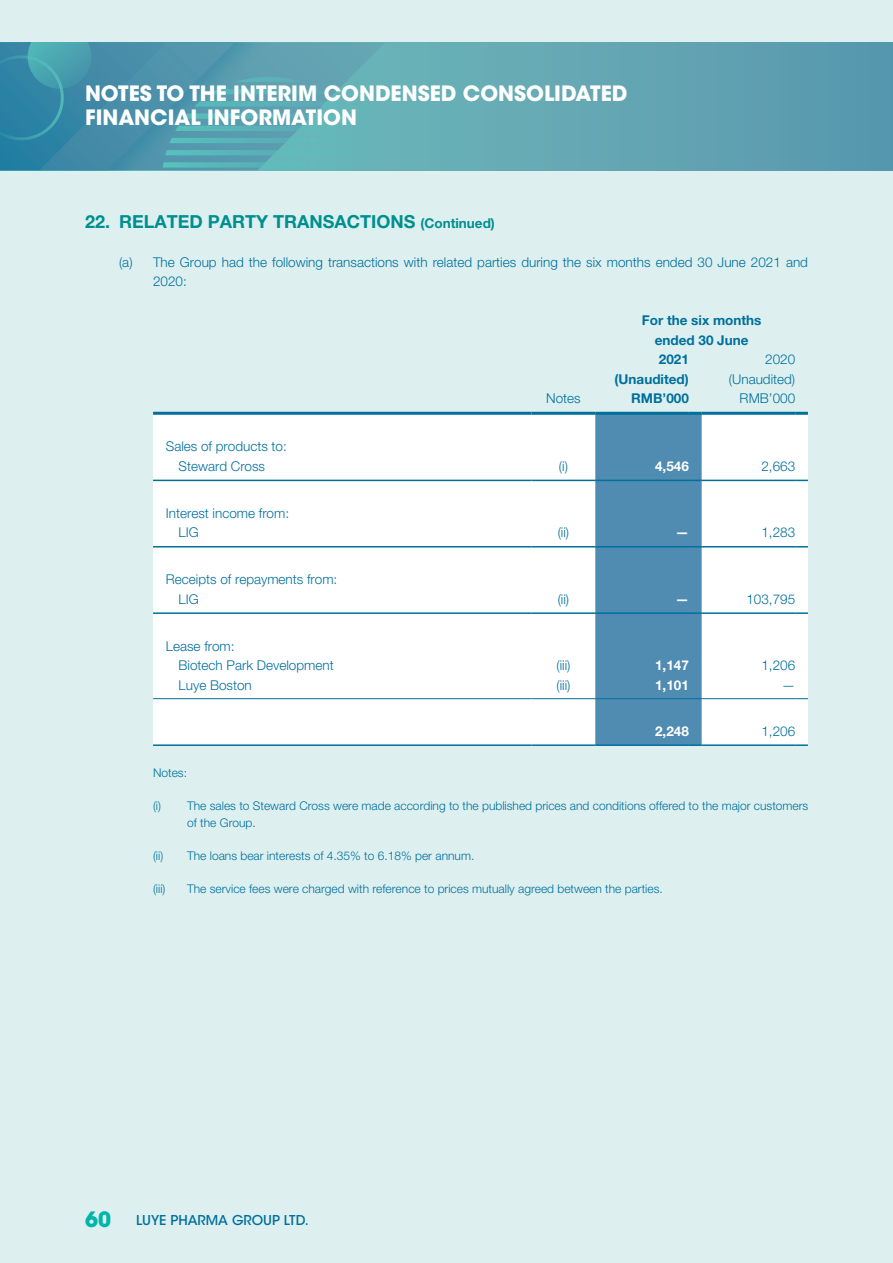
<style>
.page{position:relative;width:893px;height:1263px;background:#ddf0ef}
.page>*{position:absolute;margin:0;border:0;box-sizing:border-box;transform-origin:0 0}
.t1{font:700 21px/24px "ITC Avant Garde Std";color:#fff}
.t2{font:700 18px "Helvetica Neue LT Std";color:#008f8f}
.t3{font:300 13.5px/19.5px "Helvetica Neue LT Std";color:#006f9c}
.t4{font:700 13.5px "Helvetica Neue LT Std";color:#006f9c}
.t5{font:700 13.5px "Helvetica Neue LT Std";color:#fff}
.t6{font:500 13.5px "ITC Avant Garde Std";color:#006f9c}
.t7{font:300 12px/16.5px "Helvetica Neue LT Std";color:#006f9c}
.s1{font-size:13.5px}
.s2{font-weight:700;font-size:21px;color:#00b5ab}
</style>
<div class="page">
<div style="left:0;top:43px;width:893px;height:127px;background:#5b9caf"></div>
<div style="left:0;top:43px;width:695px;height:127px;background:#67abb5"></div>
<svg style="left:0;top:43px;width:351px;height:127px"></svg>
<div style="left:153px;top:415px;width:655px;height:329px;background:#fff"></div>
<hr style="left:153px;top:698px;width:378px;height:1px;background:#006f9c">
<hr style="left:531px;top:698px;width:64px;height:1px;background:#006f9c">
<hr style="left:702px;top:698px;width:93px;height:1px;background:#006f9c">
<svg style="left:795px;top:698px;width:13px;height:1px"></svg>
<hr style="left:153px;top:480px;width:378px;height:1px;background:#006f9c">
<hr style="left:531px;top:480px;width:64px;height:1px;background:#006f9c">
<hr style="left:702px;top:480px;width:93px;height:1px;background:#006f9c">
<svg style="left:795px;top:480px;width:13px;height:1px"></svg>
<hr style="left:153px;top:546px;width:378px;height:1px;background:#006f9c">
<hr style="left:531px;top:546px;width:64px;height:1px;background:#006f9c">
<hr style="left:702px;top:546px;width:93px;height:1px;background:#006f9c">
<svg style="left:795px;top:546px;width:13px;height:1px"></svg>
<hr style="left:153px;top:612px;width:378px;height:2px;background:#006f9c">
<hr style="left:531px;top:612px;width:64px;height:2px;background:#006f9c">
<hr style="left:702px;top:612px;width:93px;height:2px;background:#006f9c">
<svg style="left:795px;top:612px;width:13px;height:2px"></svg>
<hr style="left:153px;top:744px;width:378px;height:2px;background:#006f9c">
<hr style="left:531px;top:744px;width:64px;height:2px;background:#006f9c">
<hr style="left:702px;top:744px;width:93px;height:2px;background:#006f9c">
<svg style="left:795px;top:744px;width:13px;height:2px"></svg>
<hr style="left:153px;top:412px;width:378px;height:3px;background:#006f9c">
<hr style="left:531px;top:412px;width:64px;height:3px;background:#006f9c">
<div style="left:595px;top:412px;width:107px;height:334px;background:#508cb1"></div>
<hr style="left:702px;top:412px;width:93px;height:3px;background:#006f9c">
<svg style="left:795px;top:412px;width:13px;height:3px"></svg>
<h1 class="t1" style="left:85px;top:81px;width:544px">NOTES TO THE INTERIM CONDENSED CONSOLIDATED<br>FINANCIAL INFORMATION</h1>
<h2 class="t2" style="left:85px;top:210px;width:411px">22. RELATED PARTY TRANSACTIONS <span class="s1">(Continued)</span></h2>
<p class="t3" style="left:153px;top:252px;width:656px;text-indent:-34px">(a) The Group had the following transactions with related parties during the six months ended 30 June 2021 and<br>2020:</p>
<p class="t4" style="left:642px;top:312px;width:121px">For the six months</p>
<p class="t4" style="left:655px;top:331px;width:95px">ended 30 June</p>
<p class="t4" style="left:659px;top:351px;width:32px">2021</p>
<p class="t3" style="left:765px;top:349px;width:32px">2020</p>
<p class="t4" style="left:615px;top:370px;width:76px">(Unaudited)</p>
<p class="t3" style="left:729px;top:369px;width:68px">(Unaudited)</p>
<p class="t3" style="left:546px;top:388px;width:36px">Notes</p>
<p class="t4" style="left:631px;top:390px;width:59px">RMB’000</p>
<p class="t3" style="left:740px;top:388px;width:57px">RMB’000</p>
<p class="t3" style="left:179px;top:437px;width:110px;text-indent:-13px">Sales of products to:<br>Steward Cross</p>
<p class="t3" style="left:559px;top:456px;width:11px">(i)</p>
<p class="t5" style="left:655px;top:458px;width:35px">4,546</p>
<p class="t3" style="left:761px;top:456px;width:35px">2,663</p>
<p class="t3" style="left:179px;top:503px;width:112px;text-indent:-13px">Interest income from:<br>LIG</p>
<p class="t3" style="left:179px;top:569px;width:160px;text-indent:-13px">Receipts of repayments from:<br>LIG</p>
<p class="t3" style="left:179px;top:636px;width:157px;text-indent:-13px">Lease from:<br>Biotech Park Development</p>
<p class="t3" style="left:558px;top:522px;width:13px">(ii)</p>
<p class="t5" style="left:675px;top:524px;width:15px">—</p>
<p class="t3" style="left:761px;top:522px;width:35px">1,283</p>
<p class="t3" style="left:558px;top:589px;width:13px">(ii)</p>
<p class="t5" style="left:675px;top:590px;width:15px">—</p>
<p class="t3" style="left:746px;top:589px;width:50px">103,795</p>
<p class="t3" style="left:556px;top:655px;width:15px">(iii)</p>
<p class="t5" style="left:655px;top:657px;width:35px">1,147</p>
<p class="t3" style="left:761px;top:655px;width:35px">1,206</p>
<p class="t3" style="left:179px;top:675px;width:75px">Luye Boston</p>
<p class="t3" style="left:556px;top:675px;width:15px">(iii)</p>
<p class="t5" style="left:655px;top:676px;width:35px">1,101</p>
<p class="t3" style="left:782px;top:675px;width:15px">—</p>
<p class="t5" style="left:655px;top:722px;width:35px">2,248</p>
<p class="t3" style="left:761px;top:721px;width:35px">1,206</p>
<p class="t7" style="left:153px;top:764px;width:36px">Notes:</p>
<p class="t7" style="left:187px;top:797px;width:623px;text-indent:-34px">(i) The sales to Steward Cross were made according to the published prices and conditions offered to the major customers of the Group.</p>
<p class="t7" style="left:153px;top:847px;width:323px">(ii) The loans bear interests of 4.35% to 6.18% per annum.</p>
<p class="t7" style="left:153px;top:880px;width:14px">(iii)</p>
<p class="t7" style="left:187px;top:880px;width:477px">The service fees were charged with reference to prices mutually agreed between the parties.</p>
<p class="t6" style="left:85px;top:1211px;width:225px"><span class="s2">60</span> LUYE PHARMA GROUP LTD.</p>
</div>
